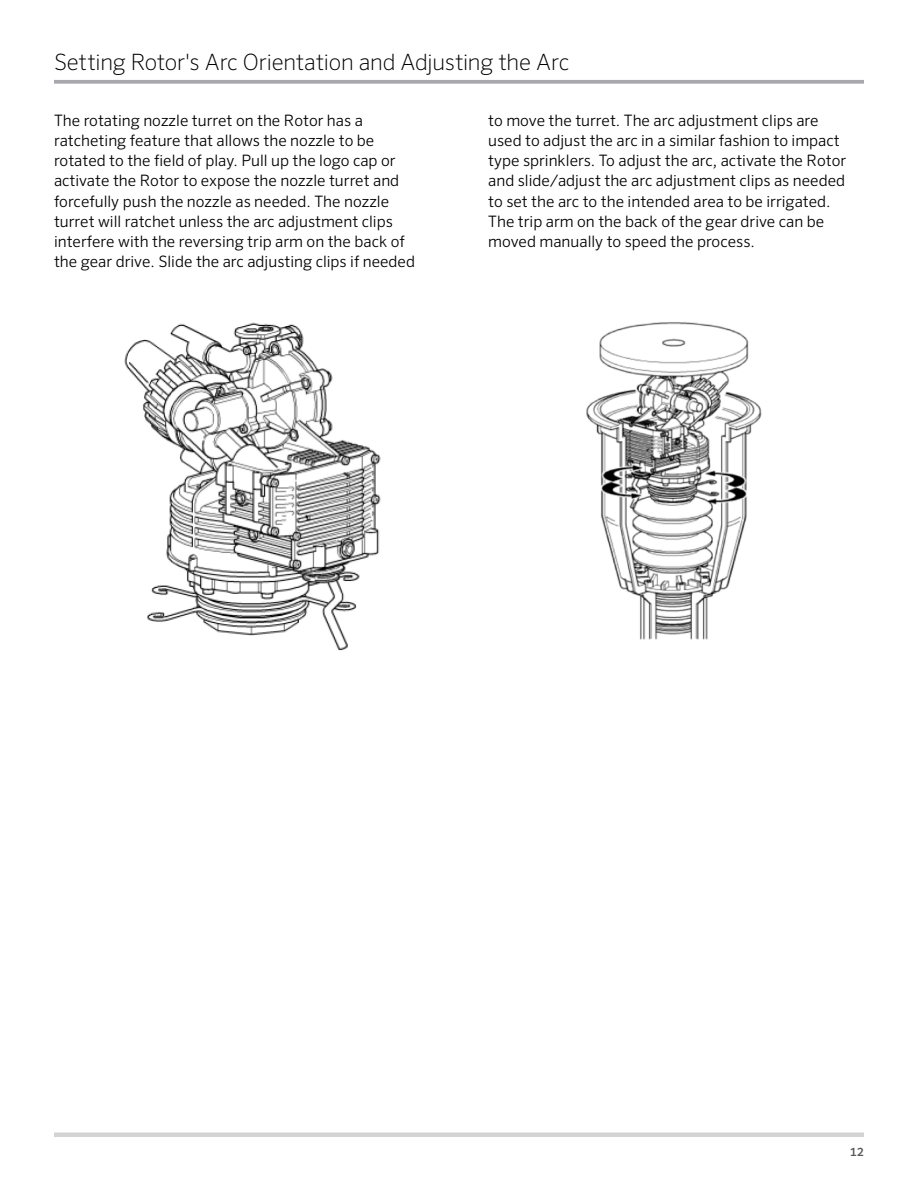
<style>
.page{position:relative;width:918px;height:1188px;background:#fff}
.page>*{position:absolute;margin:0;border:0;box-sizing:border-box;transform-origin:0 0}
.t1{font:200 22.5px "Sero Pro";letter-spacing:-.01em;color:#000}
.t2{font:300 15.75px/20.2px "Sero Pro";color:#000}
.t3{font:500 12px "Sero Pro";color:#585956}
</style>
<div class="page">
<div style="left:54px;top:1132px;width:810px;height:5px;background:#d1d3d4"></div>
<img style="left:586px;top:322px;width:176px;height:318px">
<img style="left:124px;top:322px;width:257px;height:329px">
<svg style="left:54px;top:80px;width:810px;height:4px;background:#aeb0b2"></svg>
<h1 class="t1" style="left:54px;top:49px;width:517px">Setting Rotor's Arc Orientation and Adjusting the Arc</h1>
<p class="t2" style="left:54px;top:110px;width:363px">The rotating nozzle turret on the Rotor has a ratcheting feature that allows the nozzle to be rotated to the field of play. Pull up the logo cap or activate the Rotor to expose the nozzle turret and forcefully push the nozzle as needed. The nozzle turret will ratchet unless the arc adjustment clips interfere with the reversing trip arm on the back of the gear drive. Slide the arc adjusting clips if needed</p>
<p class="t2" style="left:488px;top:110px;width:359px">to move the turret. The arc adjustment clips are used to adjust the arc in a similar fashion to impact type sprinklers. To adjust the arc, activate the Rotor and slide/adjust the arc adjustment clips as needed to set the arc to the intended area to be irrigated.<br>The trip arm on the back of the gear drive can be moved manually to speed the process.</p>
<p class="t3" style="left:850px;top:1145px;width:15px">12</p>
</div>
